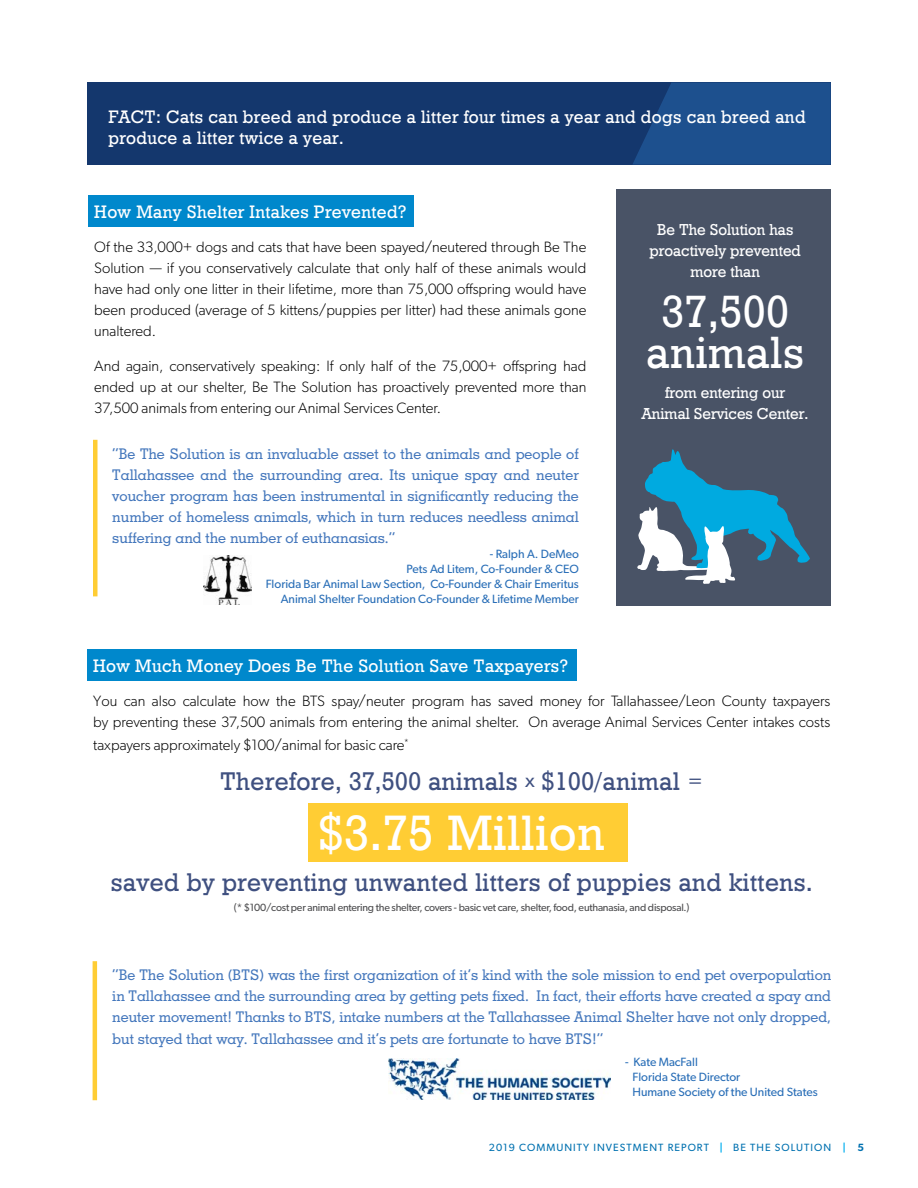
<style>
.page{position:relative;width:918px;height:1188px;background:#fff}
.page>*{position:absolute;margin:0;border:0;box-sizing:border-box;transform-origin:0 0}
.t1{font:49.5px "Geo 986 Normal";letter-spacing:.02em;color:#fff}
.t2{font:45px/41.4px "Geo 986 Normal";letter-spacing:.02em;color:#fff;text-align:center}
.t3{font:25.5px "Geo 986 Normal";letter-spacing:.02em;color:#3f5080}
.t4{font:18px/21px "Geo 986 Normal";letter-spacing:.02em;color:#fff}
.t5{font:15.75px/21px "Geo 986 Normal";color:#fff;text-align:center}
.t6{font:300 15px/21px "Gibson";color:#000;text-align:justify}
.t7{font:15px/21px "Geo Normal";color:#4477bc;text-align:justify}
.t8{font:12px/15px "Gibson";color:#296eb7;text-align:right}
.t9{font:10.5px "Gibson";letter-spacing:-.02em;color:#4d4d4f}
.t10{font:10.5px "Gibson";letter-spacing:.1em;color:#0071b0}
.s1{font-family:"Gibson";font-size:19.5px}
.s2{font-size:19.5px}
.s3{font-weight:600;color:#00aeef}
.s4{font-weight:600}
</style>
<div class="page">
<div style="left:308px;top:804px;width:320px;height:58px;background:#ffcd34"></div>
<div style="left:87px;top:649px;width:490px;height:31px;background:#08c"></div>
<div style="left:87px;top:82px;width:744px;height:83px;background:#14376d"></div>
<svg style="left:633px;top:82px;width:198px;height:83px;background:#1c4d8a"></svg>
<div style="left:617px;top:189px;width:214px;height:417px;background:#495366"></div>
<svg style="left:637px;top:449px;width:173px;height:135px"></svg>
<div style="left:88px;top:195px;width:326px;height:31px;background:#08c"></div>
<div style="left:93px;top:440px;width:5px;height:156px;background:#ffcd34"></div>
<hr style="left:93px;top:961px;width:4px;height:139px;background:#ffcd34">
<img style="left:389px;top:1058px;width:222px;height:42px">
<img style="left:204px;top:556px;width:48px;height:48px">
<p class="t4" style="left:108px;top:104px;width:699px">FACT: Cats can breed and produce a litter four times a year and dogs can breed and produce a litter twice a year.</p>
<p class="t4" style="left:94px;top:199px;width:314px">How Many Shelter Intakes Prevented?</p>
<p class="t6" style="left:94px;top:236px;width:494px">Of the 33,000+ dogs and cats that have been spayed/neutered through Be The Solution — if you conservatively calculate that only half of these animals would have had only one litter in their lifetime, more than 75,000 offspring would have been produced (average of 5 kittens/puppies per litter) had these animals gone unaltered.</p>
<p class="t6" style="left:94px;top:355px;width:494px">And again, conservatively speaking: If only half of the 75,000+ offspring had ended up at our shelter, Be The Solution has proactively prevented more than 37,500 animals from entering our Animal Services Center.</p>
<p class="t7" style="left:112px;top:443px;width:468px">“Be The Solution is an invaluable asset to the animals and people of Tallahassee and the surrounding area. Its unique spay and neuter voucher program has been instrumental in significantly reducing the number of homeless animals, which in turn reduces needless animal suffering and the number of euthanasias.”</p>
<p class="t8" style="left:266px;top:546px;width:315px">- Ralph A. DeMeo<br>Pets Ad Litem, Co-Founder &amp; CEO<br>Florida Bar Animal Law Section, Co-Founder &amp; Chair Emeritus Animal Shelter Foundation Co-Founder &amp; Lifetime Member</p>
<p class="t5" style="left:650px;top:217px;width:153px">Be The Solution has proactively prevented more than</p>
<h2 class="t2" style="left:646px;top:286px;width:159px">37,500 animals</h2>
<p class="t5" style="left:642px;top:380px;width:168px">from entering our<br>Animal Services Center.</p>
<p class="t4" style="left:93px;top:653px;width:476px">How Much Money Does Be The Solution Save Taxpayers?</p>
<p class="t6" style="left:93px;top:690px;width:739px">You can also calculate how the BTS spay/neuter program has saved money for Tallahassee/Leon County taxpayers by preventing these 37,500 animals from entering the animal shelter. On average Animal Services Center intakes costs</p>
<p class="t6" style="left:93px;top:734px;width:317px">taxpayers approximately $100/animal for basic care<sup>*</sup></p>
<h3 class="t3" style="left:220px;top:761px;width:485px">Therefore, 37,500 animals <span class="s1">x</span> $100/animal <span class="s2">=</span></h3>
<h1 class="t1" style="left:319px;top:793px;width:287px">$3.75 Million</h1>
<h3 class="t3" style="left:111px;top:861px;width:703px">saved by preventing unwanted litters of puppies and kittens.</h3>
<p class="t9" style="left:234px;top:901px;width:457px">(* $100/cost per animal entering the shelter, covers - basic vet care, shelter, food, euthanasia, and disposal.)</p>
<p class="t7" style="left:112px;top:964px;width:720px">“Be The Solution (BTS) was the first organization of it’s kind with the sole mission to end pet overpopulation in Tallahassee and the surrounding area by getting pets fixed. In fact, their efforts have created a spay and neuter movement! Thanks to BTS, intake numbers at the Tallahassee Animal Shelter have not only dropped,</p>
<p class="t7" style="left:112px;top:1029px;width:492px">but stayed that way. Tallahassee and it’s pets are fortunate to have BTS!”</p>
<p class="t8" style="left:632px;top:1054px;width:187px;text-align:left;text-indent:-7px">- Kate MacFall<br>Florida State Director<br>Humane Society of the United States</p>
<p class="t10" style="left:489px;top:1141px;width:377px">2019 COMMUNITY INVESTMENT REPORT <span class="s3">|</span> BE THE SOLUTION <span class="s3">|</span> <span class="s4">5</span></p>
</div>
